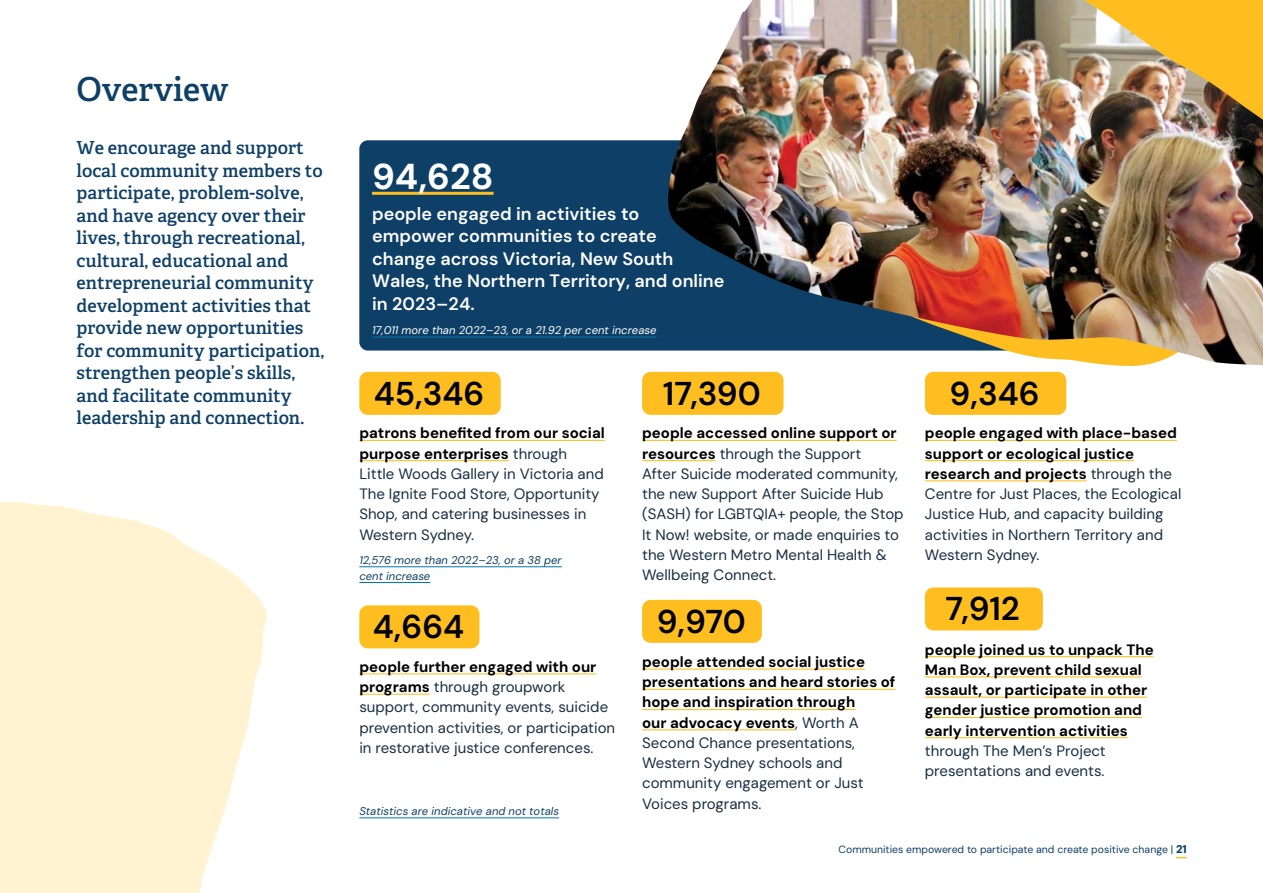
<style>
.page{position:relative;width:1263px;height:893px;background:#fff}
.page>*{position:absolute;margin:0;border:0;box-sizing:border-box;transform-origin:0 0}
.t1{font:700 36px "DM Sans";color:#fff}
.t2{font:600 33px "DM Sans";color:#000}
.t3{font:600 33px "Adelle";color:#0e3f66}
.t4{font:600 18px/22.5px "Adelle";color:#0e3f66}
.t5{font:600 18px/22.5px "DM Sans";color:#fff}
.t6{font:15px/20.2px "DM Sans";color:#162e41}
.t7{font:700 15px/20.2px "DM Sans";color:#000}
.t8{font:italic 11.25px/15.8px "DM Sans";color:#0e3f66}
.t9{font:italic 11.25px "DM Sans";color:#fff}
.t10{font:10.5px "DM Sans";color:#0e3f66}
.s1{font-weight:700;color:#000}
.s2{font-weight:400;color:#162e41}
.s3{font-weight:900;font-size:11.25px}
</style>
<div class="page">
<svg style="left:1px;top:502px;width:266px;height:391px;fill:#fff3d1"></svg>
<img style="left:0;top:0;width:1px;height:893px">
<div style="left:359px;top:140px;width:827px;height:211px;background:#0e3f66;border-radius:9px"></div>
<hr style="left:372px;top:192px;width:122px;height:3px;background:#febe1f">
<hr style="left:372px;top:337px;width:285px;height:1px;background:#0076ad">
<img style="left:668px;top:0;width:595px;height:365px">
<div style="left:359px;top:372px;width:142px;height:43px;background:#febe1f;border-radius:9px"></div>
<div style="left:642px;top:372px;width:141px;height:43px;background:#febe1f;border-radius:9px"></div>
<div style="left:925px;top:372px;width:141px;height:43px;background:#febe1f;border-radius:9px"></div>
<div style="left:642px;top:600px;width:120px;height:43px;background:#febe1f;border-radius:9px"></div>
<div style="left:925px;top:587px;width:118px;height:43px;background:#febe1f;border-radius:9px"></div>
<div style="left:359px;top:605px;width:120px;height:43px;background:#febe1f;border-radius:9px"></div>
<hr style="left:359px;top:440px;width:246px;height:1px;background:#febe1f">
<hr style="left:359px;top:460px;width:150px;height:1px;background:#febe1f">
<hr style="left:359px;top:566px;width:203px;height:1px;background:#0076ad">
<hr style="left:359px;top:582px;width:71px;height:1px;background:#0076ad">
<hr style="left:642px;top:440px;width:255px;height:1px;background:#febe1f">
<hr style="left:642px;top:460px;width:74px;height:1px;background:#febe1f">
<hr style="left:925px;top:440px;width:252px;height:1px;background:#febe1f">
<hr style="left:925px;top:460px;width:209px;height:1px;background:#febe1f">
<hr style="left:925px;top:480px;width:162px;height:1px;background:#febe1f">
<hr style="left:359px;top:673px;width:237px;height:1px;background:#febe1f">
<hr style="left:359px;top:694px;width:71px;height:1px;background:#febe1f">
<hr style="left:642px;top:669px;width:223px;height:1px;background:#febe1f">
<hr style="left:642px;top:689px;width:253px;height:1px;background:#febe1f">
<hr style="left:642px;top:709px;width:213px;height:1px;background:#febe1f">
<hr style="left:642px;top:729px;width:153px;height:1px;background:#febe1f">
<hr style="left:925px;top:656px;width:229px;height:1px;background:#febe1f">
<hr style="left:925px;top:676px;width:217px;height:1px;background:#febe1f">
<hr style="left:925px;top:697px;width:222px;height:1px;background:#febe1f">
<hr style="left:925px;top:717px;width:217px;height:1px;background:#febe1f">
<hr style="left:925px;top:737px;width:203px;height:1px;background:#febe1f">
<hr style="left:359px;top:818px;width:200px;height:1px;background:#0076ad">
<h2 class="t3" style="left:77px;top:69px;width:153px">Overview</h2>
<p class="t4" style="left:77px;top:137px;width:249px">We encourage and support local community members to participate, problem-solve, and have agency over their lives, through recreational, cultural, educational and entrepreneurial community development activities that provide new opportunities for community participation, strengthen people’s skills, and facilitate community leadership and connection.</p>
<h1 class="t1" style="left:372px;top:154px;width:123px">94,628</h1>
<p class="t5" style="left:372px;top:202px;width:354px">people engaged in activities to empower communities to create change across Victoria, New South<br>Wales, the Northern Territory, and online in 2023–24.</p>
<p class="t9" style="left:372px;top:323px;width:286px">17,011 more than 2022–23, or a 21.92 per cent increase</p>
<h2 class="t2" style="left:374px;top:372px;width:112px">45,346</h2>
<h2 class="t2" style="left:663px;top:372px;width:99px">17,390</h2>
<h2 class="t2" style="left:950px;top:372px;width:92px">9,346</h2>
<p class="t6" style="left:359px;top:423px;width:247px"><span class="s1">patrons benefited from our social purpose enterprises</span> through<br>Little Woods Gallery in Victoria and<br>The Ignite Food Store, Opportunity<br>Shop, and catering businesses in<br>Western Sydney.</p>
<p class="t8" style="left:359px;top:552px;width:204px">12,576 more than 2022–23, or a 38 per cent increase</p>
<p class="t6" style="left:642px;top:423px;width:263px"><span class="s1">people accessed online support or resources</span> through the Support<br>After Suicide moderated community, the new Support After Suicide Hub (SASH) for LGBTQIA+ people, the Stop<br>It Now! website, or made enquiries to the Western Metro Mental Health &amp;<br>Wellbeing Connect.</p>
<p class="t6" style="left:925px;top:423px;width:258px"><span class="s1">people engaged with place-based support or ecological justice research and projects</span> through the<br>Centre for Just Places, the Ecological<br>Justice Hub, and capacity building activities in Northern Territory and<br>Western Sydney.</p>
<h2 class="t2" style="left:373px;top:606px;width:93px">4,664</h2>
<h2 class="t2" style="left:657px;top:600px;width:91px">9,970</h2>
<p class="t6" style="left:359px;top:656px;width:257px"><span class="s1">people further engaged with our programs</span> through groupwork support, community events, suicide prevention activities, or participation in restorative justice conferences.</p>
<p class="t7" style="left:642px;top:652px;width:255px">people attended social justice presentations and heard stories of hope and inspiration through<br>our advocacy events<span class="s2">, Worth A<br>Second Chance presentations,<br>Western Sydney schools and community engagement or Just<br>Voices programs.</span></p>
<p class="t8" style="left:359px;top:803px;width:201px">Statistics are indicative and not totals</p>
<h2 class="t2" style="left:945px;top:588px;width:76px">7,912</h2>
<p class="t7" style="left:925px;top:639px;width:230px">people joined us to unpack The<br>Man Box, prevent child sexual assault, or participate in other gender justice promotion and early intervention activities</p>
<p class="t6" style="left:925px;top:740px;width:182px">through The Men’s Project presentations and events.</p>
<p class="t10" style="left:838px;top:843px;width:350px">Communities empowered to participate and create positive change | <span class="s3">21</span></p>
</div>
